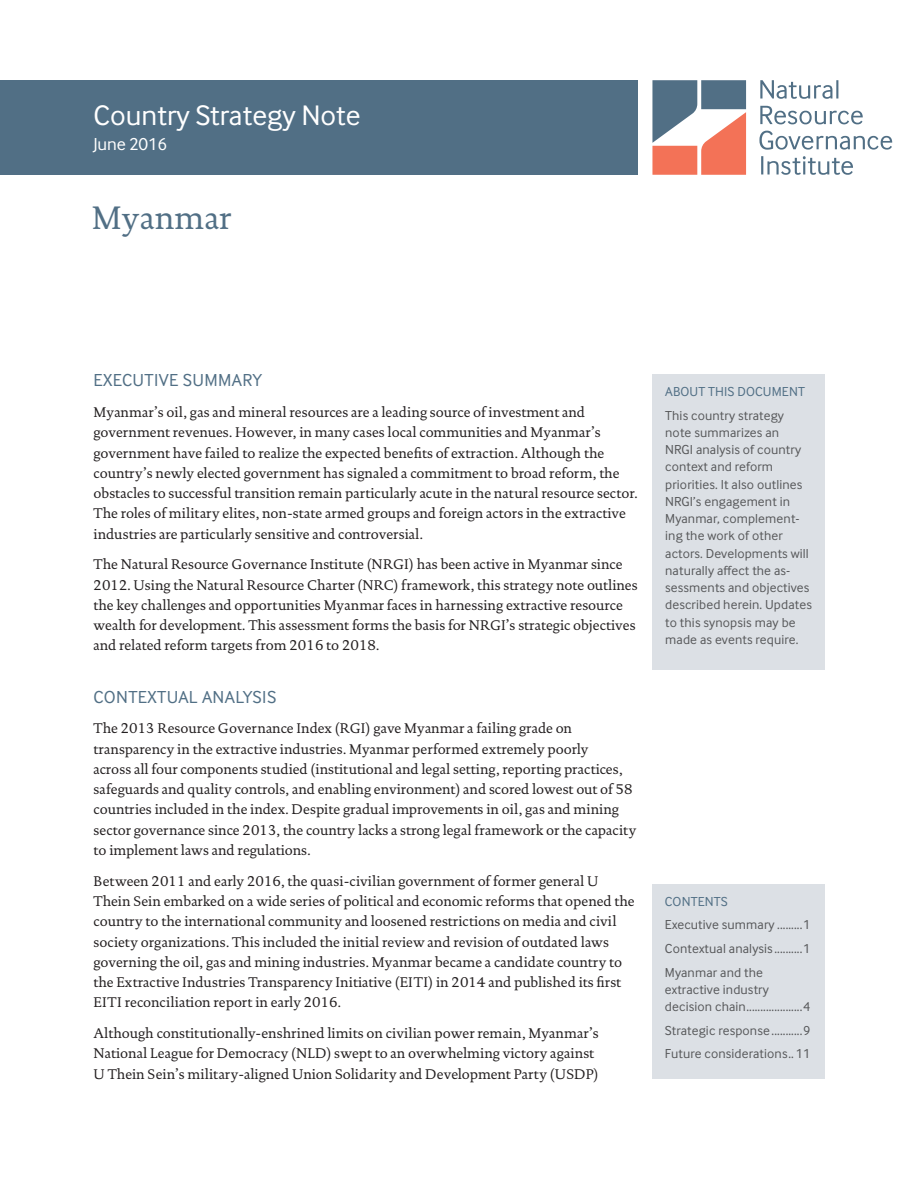
<style>
.page{position:relative;width:918px;height:1188px;background:#fff}
.page>*{position:absolute;margin:0;border:0;box-sizing:border-box;transform-origin:0 0}
.t1{font:33px "DTL Documenta T";color:#516f85}
.t2{font:29.25px "Inter Face";color:#fff}
.t3{font:18px "Inter Face";letter-spacing:.02em;color:#516f85}
.t4{font:18px "Inter Face";letter-spacing:-.01em;color:#fff}
.t5{font:14.25px/20.2px "DTL Documenta T";color:#231f20}
.t6{font:13.5px/17.2px "Inter Face";letter-spacing:.01em;color:#57585a}
.t7{font:13.5px "Inter Face";letter-spacing:.01em;color:#516f85}
</style>
<div class="page">
<div style="left:0;top:80px;width:638px;height:95px;background:#516f85"></div>
<svg style="left:761px;top:156px;width:92px;height:19px"></svg>
<svg style="left:759px;top:131px;width:133px;height:19px"></svg>
<svg style="left:760px;top:106px;width:103px;height:18px"></svg>
<svg style="left:760px;top:80px;width:78px;height:19px"></svg>
<svg style="left:652px;top:80px;width:94px;height:95px"></svg>
<div style="left:652px;top:884px;width:172px;height:195px;background:#dce0e5"></div>
<div style="left:652px;top:374px;width:173px;height:295px;background:#dce0e5"></div>
<h2 class="t2" style="left:94px;top:99px;width:269px">Country Strategy Note</h2>
<p class="t4" style="left:94px;top:134px;width:75px">June 2016</p>
<h1 class="t1" style="left:92px;top:198px;width:141px">Myanmar</h1>
<p class="t3" style="left:94px;top:370px;width:170px">EXECUTIVE SUMMARY</p>
<p class="t5" style="left:94px;top:402px;width:546px">Myanmar’s oil, gas and mineral resources are a leading source of investment and government revenues. However, in many cases local communities and Myanmar’s government have failed to realize the expected benefits of extraction. Although the country’s newly elected government has signaled a commitment to broad reform, the obstacles to successful transition remain particularly acute in the natural resource sector.<br>The roles of military elites, non-state armed groups and foreign actors in the extractive industries are particularly sensitive and controversial.</p>
<p class="t5" style="left:94px;top:554px;width:546px">The Natural Resource Governance Institute (NRGI) has been active in Myanmar since 2012. Using the Natural Resource Charter (NRC) framework, this strategy note outlines the key challenges and opportunities Myanmar faces in harnessing extractive resource wealth for development. This assessment forms the basis for NRGI’s strategic objectives and related reform targets from 2016 to 2018.</p>
<p class="t3" style="left:94px;top:686px;width:184px">CONTEXTUAL ANALYSIS</p>
<p class="t5" style="left:94px;top:718px;width:544px">The 2013 Resource Governance Index (RGI) gave Myanmar a failing grade on transparency in the extractive industries. Myanmar performed extremely poorly<br>across all four components studied (institutional and legal setting, reporting practices, safeguards and quality controls, and enabling environment) and scored lowest out of 58 countries included in the index. Despite gradual improvements in oil, gas and mining sector governance since 2013, the country lacks a strong legal framework or the capacity to implement laws and regulations.</p>
<p class="t5" style="left:94px;top:871px;width:543px">Between 2011 and early 2016, the quasi-civilian government of former general U Thein Sein embarked on a wide series of political and economic reforms that opened the country to the international community and loosened restrictions on media and civil society organizations. This included the initial review and revision of outdated laws governing the oil, gas and mining industries. Myanmar became a candidate country to the Extractive Industries Transparency Initiative (EITI) in 2014 and published its first EITI reconciliation report in early 2016.</p>
<p class="t5" style="left:94px;top:1023px;width:507px">Although constitutionally-enshrined limits on civilian power remain, Myanmar’s<br>National League for Democracy (NLD) swept to an overwhelming victory against<br>U Thein Sein’s military-aligned Union Solidarity and Development Party (USDP)</p>
<p class="t7" style="left:665px;top:384px;width:141px">ABOUT THIS DOCUMENT</p>
<p class="t6" style="left:665px;top:406px;width:148px">This country strategy note summarizes an<br>NRGI analysis of country context and reform priorities. It also outlines<br>NRGI’s engagement in<br>Myanmar, complement&shy;ing the work of other actors. Developments will naturally affect the as&shy;sessments and objectives described herein. Updates to this synopsis may be made as events require.</p>
<p class="t7" style="left:665px;top:894px;width:64px">CONTENTS</p>
<p class="t6" style="left:665px;top:913px;width:147px;line-height:23.7px;text-align:justify">Executive summary .........1<br>Contextual analysis..........1<br>Myanmar and the</p>
<p class="t6" style="left:665px;top:981px;width:147px">extractive industry decision chain....................4</p>
<p class="t6" style="left:665px;top:1018px;width:147px;line-height:23.7px">Strategic response...........9<br>Future considerations..11</p>
</div>
